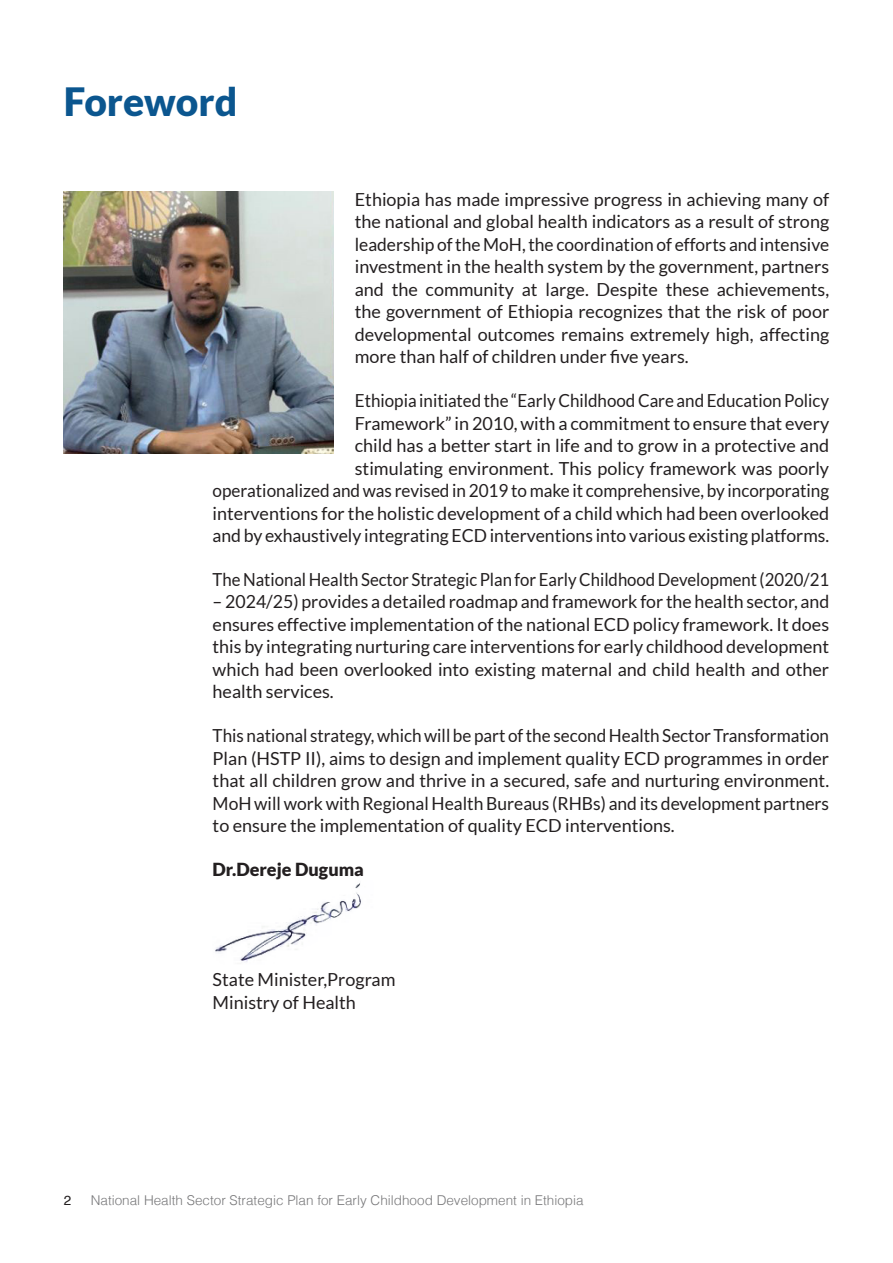
<style>
.page{position:relative;width:893px;height:1263px;background:#fff}
.page>*{position:absolute;margin:0;border:0;box-sizing:border-box;transform-origin:0 0}
.t1{font:900 39px "Lato";color:#0b568f}
.Body{font:18px/22.5px "Lato";color:#231f20;text-align:justify}
.Body-2{font:18px/22.5px "Lato";color:#231f20;text-align:right;scale:.94 1}
.Body-3{font:18px/22.5px "Lato";color:#231f20;text-align:justify;scale:.95 1}
.Body-4{font:18px "Lato";color:#231f20;scale:.93 1}
.Body-5{font:900 18px "Lato";color:#231f20}
.t2{font:300 13.5px "Helvetica";color:#777779}
.t3{font:13.5px "Helvetica";color:#231f20}
</style>
<div class="page">
<img style="left:215px;top:883px;width:146px;height:79px">
<img style="left:64px;top:191px;width:270px;height:262px">
<p class="t1" style="left:64px;top:79px;width:175px">Foreword</p>
<p class="Body" style="left:355px;top:188px;width:476px">Ethiopia has made impressive progress in achieving many of the national and global health indicators as a result of strong leadership of the MoH, the coordination of efforts and intensive investment in the health system by the government, partners and the community at large. Despite these achievements, the government of Ethiopia recognizes that the risk of poor developmental outcomes remains extremely high, affecting more than half of children under five years.</p>
<p class="Body-2" style="left:213px;top:389px;width:657px">Ethiopia initiated the “Early Childhood Care and Education Policy<br>Framework” in 2010, with a commitment to ensure that every<br>child has a better start in life and to grow in a protective and<br>stimulating environment. This policy framework was poorly<br>operationalized and was revised in 2019 to make it comprehensive, by incorporating interventions for the holistic development of a child which had been overlooked and by exhaustively integrating ECD interventions into various existing platforms.</p>
<p class="Body-4" style="left:213px;top:569px;width:664px">The National Health Sector Strategic Plan for Early Childhood Development (2020/21</p>
<p class="Body" style="left:213px;top:590px;width:618px">– 2024/25) provides a detailed roadmap and framework for the health sector, and ensures effective implementation of the national ECD policy framework. It does this by integrating nurturing care interventions for early childhood development which had been overlooked into existing maternal and child health and other health services.</p>
<p class="Body-3" style="left:213px;top:724px;width:650px">This national strategy, which will be part of the second Health Sector Transformation Plan (HSTP II), aims to design and implement quality ECD programmes in order that all children grow and thrive in a secured, safe and nurturing environment.<br>MoH will work with Regional Health Bureaus (RHBs) and its development partners to ensure the implementation of quality ECD interventions.</p>
<p class="Body-5" style="left:213px;top:859px;width:153px">Dr.Dereje Duguma</p>
<p class="Body" style="left:213px;top:968px;width:184px">State Minister,Program</p>
<p class="Body" style="left:213px;top:991px;width:145px">Ministry of Health</p>
<p class="t3" style="left:64px;top:1190px;width:9px">2</p>
<p class="t2" style="left:91px;top:1191px;width:494px">National Health Sector Strategic Plan for Early Childhood Development in Ethiopia</p>
</div>
